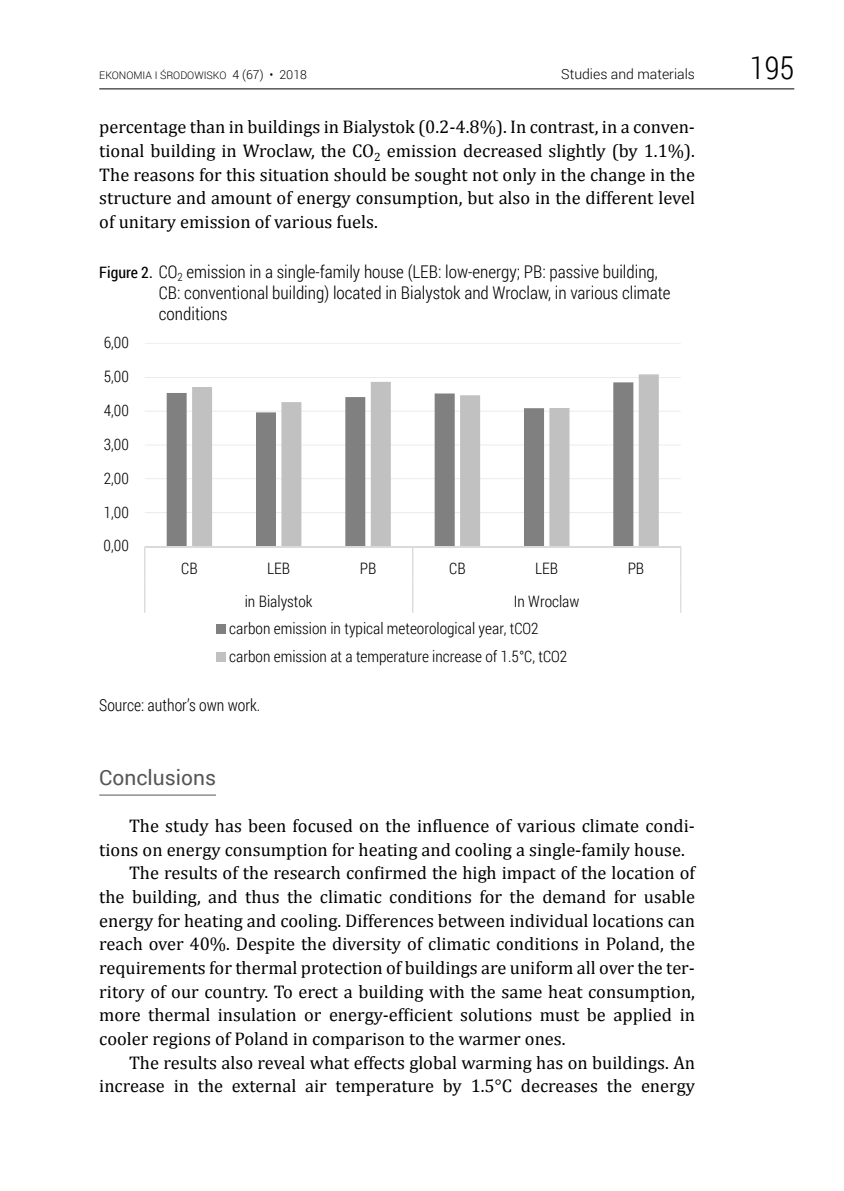
<style>
.page{position:relative;width:844px;height:1191px;background:#fff}
.page>*{position:absolute;margin:0;border:0;box-sizing:border-box;transform-origin:0 0}
.t1{font:300 31.5px "Roboto Condensed";color:#000}
.t2{font:21px "Roboto";color:#565656}
.t3{font:18.38px/23.6px "Cambria";color:#000;text-align:justify}
.t4{font:300 17.5px/21px "Roboto Condensed";color:#000}
.t5{font:300 16.62px "Roboto Condensed";color:#000;scale:.96 1}
.t6{font:300 condensed 15.75px/27.1px "Roboto";color:#000}
.t7{font:300 14px "Roboto";color:#000}
.t8{font:300 10.5px "Roboto";color:#000}
.s1{font-size:12.25px}
.s2{font-weight:400;font-size:15.75px}
</style>
<div class="page">
<hr style="left:99px;top:88px;width:695px;height:1px;background:#000">
<hr style="left:99px;top:794px;width:117px;height:1px;background:#565656">
<hr style="left:145px;top:512px;width:535px;height:1px;background:#dadada">
<hr style="left:145px;top:478px;width:535px;height:1px;background:#dadada">
<hr style="left:145px;top:445px;width:535px;height:1px;background:#dadada">
<hr style="left:145px;top:411px;width:535px;height:1px;background:#dadada">
<hr style="left:145px;top:377px;width:535px;height:1px;background:#dadada">
<hr style="left:145px;top:343px;width:535px;height:1px;background:#dadada">
<svg style="left:167px;top:393px;width:25px;height:153px;fill:#808080"></svg>
<svg style="left:192px;top:374px;width:466px;height:172px"></svg>
<hr style="left:145px;top:546px;width:535px;height:1px;background:#dadada">
<hr style="left:144px;top:546px;width:1px;height:34px;background:#dadada">
<hr style="left:412px;top:546px;width:1px;height:34px;background:#dadada">
<hr style="left:680px;top:546px;width:1px;height:34px;background:#dadada">
<hr style="left:144px;top:580px;width:1px;height:33px;background:#dadada">
<hr style="left:412px;top:580px;width:1px;height:33px;background:#dadada">
<hr style="left:680px;top:580px;width:1px;height:33px;background:#dadada">
<div style="left:216px;top:624px;width:9px;height:9px;background:#808080"></div>
<div style="left:216px;top:652px;width:9px;height:9px;background:#c1c1c1"></div>
<p class="t8" style="left:99px;top:68px;width:209px">EKONOMIA I ŚRODOWISKO <span class="s1">4 (67) • 2018</span></p>
<p class="t7" style="left:561px;top:65px;width:135px">Studies and materials</p>
<p class="t3" style="left:99px;top:115px;width:597px">percentage than in buildings in Bialystok (0.2-4.8%). In contrast, in a conven&shy;tional building in Wroclaw, the CO<sub>2</sub> emission decreased slightly (by 1.1%).<br>The reasons for this situation should be sought not only in the change in the structure and amount of energy consumption, but also in the different level of unitary emission of various fuels.</p>
<p class="t4" style="left:159px;top:260px;width:513px;text-indent:-60px"><span class="s2">Figure 2.</span> CO<sub>2</sub> emission in a single-family house (LEB: low-energy; PB: passive building,<br>CB: conventional building) located in Bialystok and Wroclaw, in various climate conditions</p>
<p class="t6" style="left:104px;top:328px;width:27px">6,00</p>
<p class="t6" style="left:104px;top:362px;width:27px">5,00</p>
<p class="t6" style="left:104px;top:396px;width:27px">4,00</p>
<p class="t6" style="left:104px;top:430px;width:27px">3,00</p>
<p class="t6" style="left:104px;top:464px;width:27px">2,00</p>
<p class="t6" style="left:104px;top:498px;width:27px">1,00</p>
<p class="t6" style="left:103px;top:532px;width:27px">0,00</p>
<p class="t6" style="left:181px;top:554px;width:18px">CB</p>
<p class="t6" style="left:267px;top:554px;width:25px">LEB</p>
<p class="t6" style="left:359px;top:554px;width:18px">PB</p>
<p class="t6" style="left:449px;top:554px;width:18px">CB</p>
<p class="t6" style="left:535px;top:554px;width:25px">LEB</p>
<p class="t6" style="left:627px;top:554px;width:18px">PB</p>
<p class="t6" style="left:245px;top:587px;width:69px">in Bialystok</p>
<p class="t6" style="left:229px;top:587px;width:351px;text-indent:284px">In Wroclaw carbon emission in typical meteorological year, tCO2 carbon emission at a temperature increase of 1.5°C, tCO2</p>
<p class="t5" style="left:99px;top:694px;width:169px">Source: author’s own work.</p>
<p class="t2" style="left:99px;top:762px;width:118px">Conclusions</p>
<p class="t3" style="left:129px;top:814px;width:567px">The study has been focused on the influence of various climate condi-</p>
<p class="t3" style="left:99px;top:837px;width:587px">tions on energy consumption for heating and cooling a single-family house.</p>
<p class="t3" style="left:129px;top:861px;width:567px">The results of the research confirmed the high impact of the location of</p>
<p class="t3" style="left:99px;top:885px;width:597px">the building, and thus the climatic conditions for the demand for usable</p>
<p class="t3" style="left:99px;top:908px;width:597px">energy for heating and cooling. Differences between individual locations can</p>
<p class="t3" style="left:99px;top:932px;width:597px">reach over 40%. Despite the diversity of climatic conditions in Poland, the</p>
<p class="t3" style="left:99px;top:956px;width:597px">requirements for thermal protection of buildings are uniform all over the ter-</p>
<p class="t3" style="left:99px;top:979px;width:597px">ritory of our country. To erect a building with the same heat consumption,</p>
<p class="t3" style="left:99px;top:1003px;width:597px">more thermal insulation or energy-efficient solutions must be applied in</p>
<p class="t3" style="left:99px;top:1026px;width:467px">cooler regions of Poland in comparison to the warmer ones.</p>
<p class="t3" style="left:129px;top:1050px;width:567px">The results also reveal what effects global warming has on buildings. An</p>
<p class="t3" style="left:99px;top:1074px;width:597px">increase in the external air temperature by 1.5°C decreases the energy</p>
<h1 class="t1" style="left:749px;top:46px;width:46px">195</h1>
</div>
